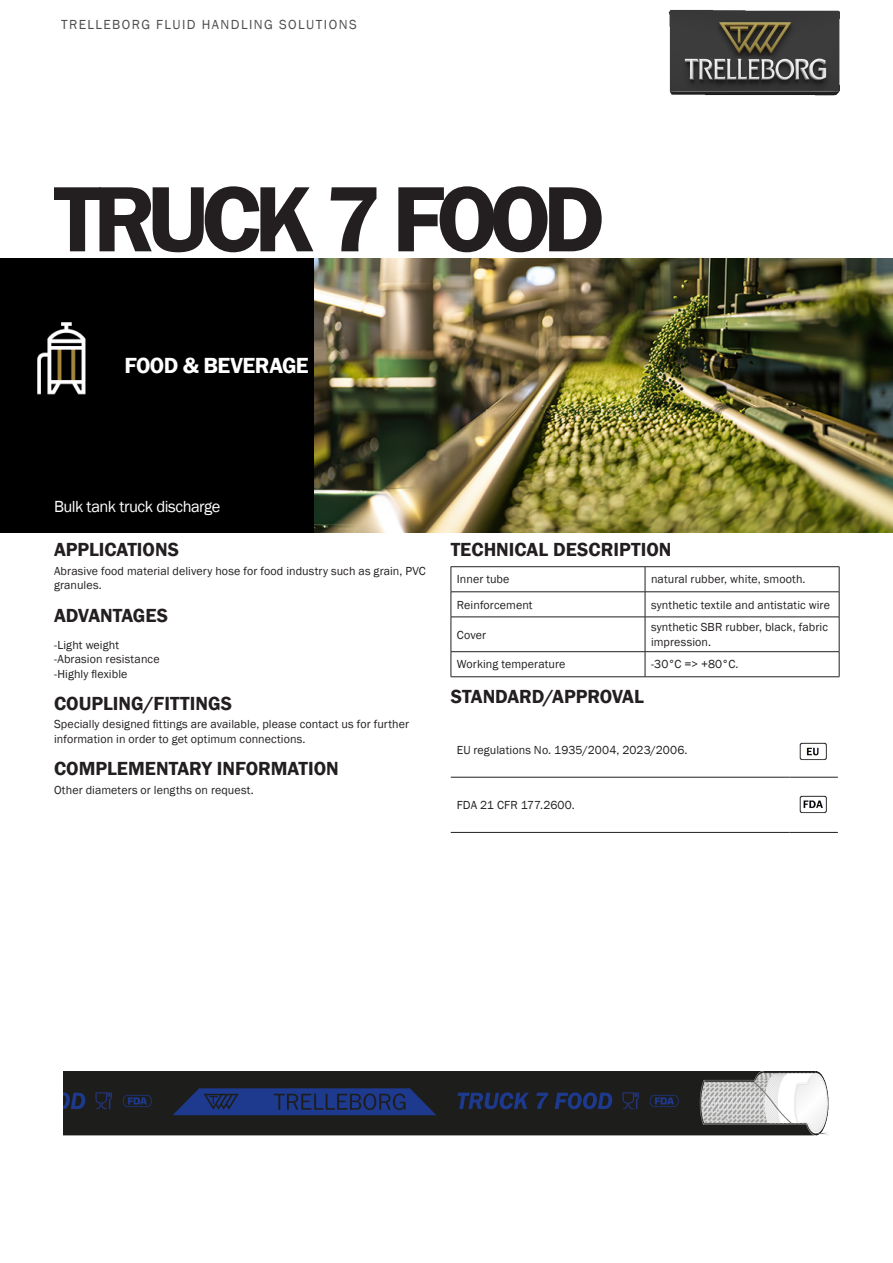
<style>
.page{position:relative;width:893px;height:1263px;background:#fff}
.page>*{position:absolute;margin:0;border:0;box-sizing:border-box;transform-origin:0 0}
._002_PRODUCT_NAME_1{font:600 96px "Franklin Gothic";letter-spacing:-.085em;color:#231f20}
._004_MARKET_SEGMENT{font:600 22.5px "Franklin Gothic";letter-spacing:-.025em;color:#fff}
.Title_Bold{font:600 19.5px "Franklin Gothic";color:#231f20}
._005_APPLICATION{font:16.5px "Franklin Gothic";letter-spacing:-.03em;color:#fff}
.t1{font:13.5px "Franklin Gothic";letter-spacing:.105em;color:#231f20}
.TableBody{font:12px/14.4px "Franklin Gothic";letter-spacing:.01em;color:#231f20}
.Text_8_PT{font:12px/14.4px "Franklin Gothic";letter-spacing:.01em;color:#231f20}
._006_TITRE{font:12px/14.4px "Franklin Gothic";letter-spacing:.01em;color:#231f20}
</style>
<div class="page">
<div style="left:0;top:258px;width:315px;height:275px;background:#000"></div>
<img style="left:668px;top:9px;width:172px;height:87px">
<hr style="left:451px;top:566px;width:194px;height:1px;background:#231f20">
<hr style="left:645px;top:566px;width:194px;height:1px;background:#231f20">
<hr style="left:451px;top:591px;width:194px;height:1px;background:#231f20">
<svg style="left:451px;top:567px;width:1px;height:50px"></svg>
<hr style="left:645px;top:591px;width:194px;height:1px;background:#231f20">
<svg style="left:645px;top:567px;width:1px;height:50px"></svg>
<svg style="left:839px;top:567px;width:1px;height:50px"></svg>
<hr style="left:451px;top:617px;width:194px;height:1px;background:#231f20">
<hr style="left:451px;top:617px;width:1px;height:34px;background:#231f20">
<hr style="left:645px;top:617px;width:194px;height:1px;background:#231f20">
<hr style="left:645px;top:617px;width:1px;height:34px;background:#231f20">
<hr style="left:839px;top:617px;width:1px;height:34px;background:#231f20">
<hr style="left:451px;top:651px;width:194px;height:1px;background:#231f20">
<svg style="left:451px;top:652px;width:1px;height:24px"></svg>
<hr style="left:645px;top:651px;width:194px;height:1px;background:#231f20">
<svg style="left:645px;top:652px;width:1px;height:24px"></svg>
<svg style="left:839px;top:652px;width:1px;height:25px"></svg>
<hr style="left:451px;top:676px;width:194px;height:1px;background:#231f20">
<hr style="left:645px;top:676px;width:194px;height:1px;background:#231f20">
<hr style="left:451px;top:777px;width:338px;height:1px;background:#231f20">
<hr style="left:789px;top:777px;width:49px;height:1px;background:#231f20">
<hr style="left:451px;top:832px;width:338px;height:1px;background:#231f20">
<hr style="left:789px;top:832px;width:49px;height:1px;background:#231f20">
<img style="left:799px;top:742px;width:28px;height:19px">
<img style="left:799px;top:795px;width:28px;height:19px">
<img style="left:64px;top:1072px;width:765px;height:64px">
<img style="left:315px;top:258px;width:578px;height:275px">
<p class="t1" style="left:61px;top:16px;width:297px">TRELLEBORG FLUID HANDLING SOLUTIONS</p>
<p class="_002_PRODUCT_NAME_1" style="left:54px;top:160px;width:552px">TRUCK 7 FOOD</p>
<p class="_004_MARKET_SEGMENT" style="left:124px;top:351px;width:186px">FOOD &amp; BEVERAGE</p>
<p class="_005_APPLICATION" style="left:54px;top:496px;width:168px">Bulk tank truck discharge</p>
<p class="Title_Bold" style="left:54px;top:538px;width:127px">APPLICATIONS</p>
<p class="Text_8_PT" style="left:54px;top:564px;width:373px">Abrasive food material delivery hose for food industry such as grain, PVC granules.</p>
<p class="Title_Bold" style="left:54px;top:603px;width:116px">ADVANTAGES</p>
<p class="_006_TITRE" style="left:54px;top:638px;width:107px">-Light weight -Abrasion resistance -Highly flexible</p>
<p class="Title_Bold" style="left:54px;top:691px;width:180px">COUPLING/FITTINGS</p>
<p class="Text_8_PT" style="left:54px;top:717px;width:357px">Specially designed fittings are available, please contact us for further information in order to get optimum connections.</p>
<p class="Title_Bold" style="left:54px;top:757px;width:286px">COMPLEMENTARY INFORMATION</p>
<p class="Text_8_PT" style="left:54px;top:783px;width:201px">Other diameters or lengths on request.</p>
<p class="Title_Bold" style="left:451px;top:538px;width:222px">TECHNICAL DESCRIPTION</p>
<p class="TableBody" style="left:457px;top:572px;width:54px">Inner tube</p>
<p class="TableBody" style="left:651px;top:572px;width:156px">natural rubber, white, smooth.</p>
<p class="TableBody" style="left:457px;top:598px;width:77px">Reinforcement</p>
<p class="TableBody" style="left:651px;top:598px;width:180px">synthetic textile and antistatic wire</p>
<p class="TableBody" style="left:457px;top:627px;width:31px">Cover</p>
<p class="TableBody" style="left:651px;top:620px;width:179px">synthetic SBR rubber, black, fabric impression.</p>
<p class="TableBody" style="left:457px;top:657px;width:110px">Working temperature</p>
<p class="TableBody" style="left:651px;top:657px;width:89px">-30°C =&gt; +80°C.</p>
<p class="Title_Bold" style="left:451px;top:685px;width:195px">STANDARD/APPROVAL</p>
<p class="TableBody" style="left:457px;top:743px;width:232px">EU regulations No. 1935/2004, 2023/2006.</p>
<p class="TableBody" style="left:457px;top:798px;width:120px">FDA 21 CFR 177.2600.</p>
</div>
